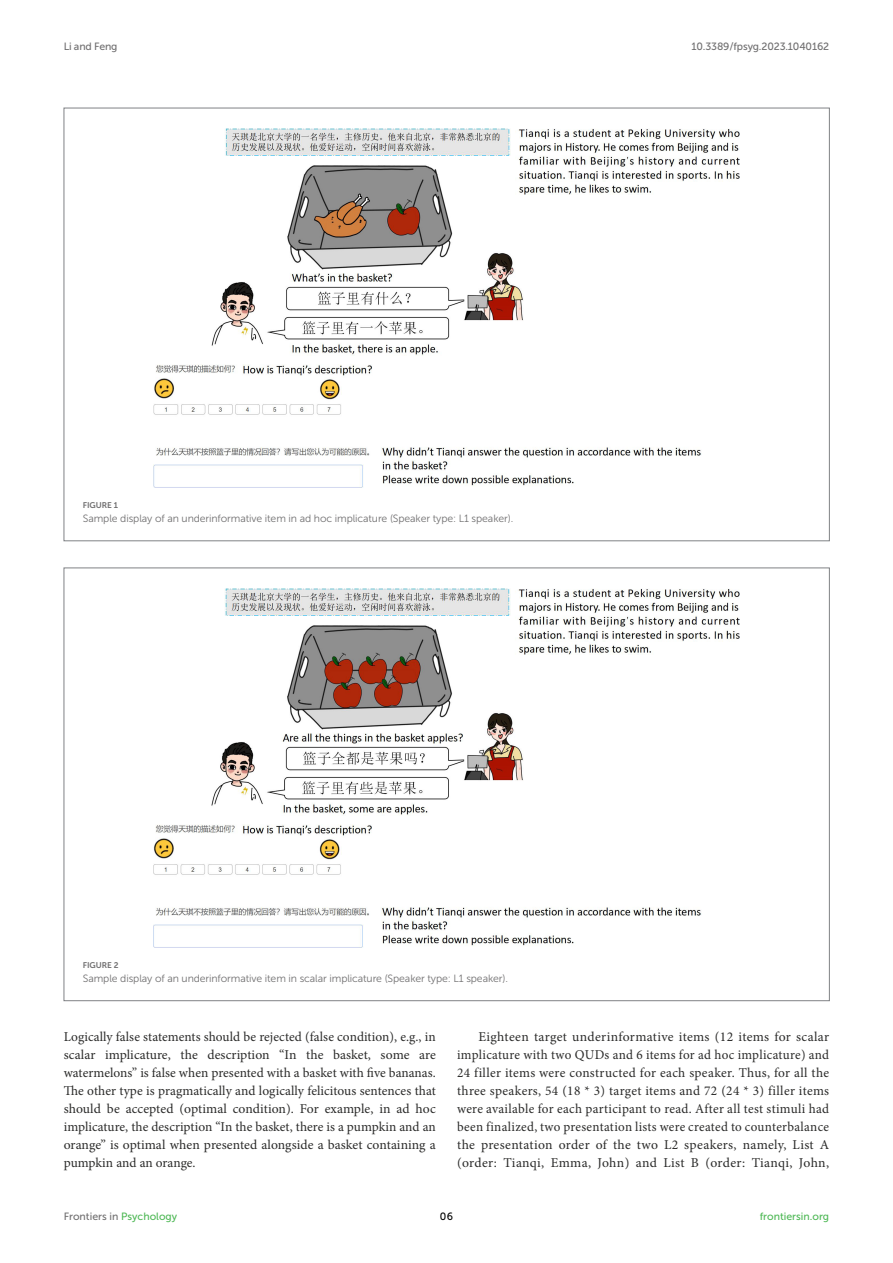
<style>
.page{position:relative;width:893px;height:1263px;background:#fff}
.page>*{position:absolute;margin:0;border:0;box-sizing:border-box;transform-origin:0 0}
.TEXT{font:13.5px/18px "Minion Pro";letter-spacing:.01em;color:#2b2b2a;text-align:justify}
.FIG_LEG{font:10.5px "Museo Sans 300";letter-spacing:-.01em;color:#706f70}
.t1{font:10.5px "Museo Sans 500";letter-spacing:-.015em;color:#706f70}
.t2{font:10.5px "Museo Sans 500";color:#4eb855}
.t3{font:10.5px "Museo Sans 500";color:#000}
.FIG_HD{font:8.25px "Museo Sans 700";letter-spacing:-.01em;color:#706f70}
.s1{color:#4eb855}
</style>
<div class="page">
<img style="left:153px;top:128px;width:587px;height:360px">
<img style="left:153px;top:588px;width:587px;height:360px">
<p class="t1" style="left:64px;top:41px;width:55px">Li and Feng</p>
<p class="t1" style="left:692px;top:41px;width:139px">10.3389/fpsyg.2023.1040162</p>
<p class="FIG_HD" style="left:83px;top:501px;width:37px">FIGURE 1</p>
<p class="FIG_LEG" style="left:83px;top:513px;width:432px">Sample display of an underinformative item in ad hoc implicature (Speaker type: L1 speaker).</p>
<p class="FIG_HD" style="left:83px;top:961px;width:37px">FIGURE 2</p>
<p class="FIG_LEG" style="left:83px;top:972px;width:427px">Sample display of an underinformative item in scalar implicature (Speaker type: L1 speaker).</p>
<p class="TEXT" style="left:64px;top:1028px;width:374px">Logically false statements should be rejected (false condition), e.g., in scalar implicature, the description “In the basket, some are watermelons” is false when presented with a basket with five bananas.<br>The other type is pragmatically and logically felicitous sentences that should be accepted (optimal condition). For example, in ad hoc implicature, the description “In the basket, there is a pumpkin and an orange” is optimal when presented alongside a basket containing a pumpkin and an orange.</p>
<p class="TEXT" style="left:457px;top:1028px;width:374px;text-indent:21px">Eighteen target underinformative items (12 items for scalar implicature with two QUDs and 6 items for ad hoc implicature) and 24 filler items were constructed for each speaker. Thus, for all the three speakers, 54 (18 * 3) target items and 72 (24 * 3) filler items were available for each participant to read. After all test stimuli had been finalized, two presentation lists were created to counterbalance the presentation order of the two L2 speakers, namely, List A (order: Tianqi, Emma, John) and List B (order: Tianqi, John,</p>
<p class="t1" style="left:64px;top:1211px;width:115px">Frontiers in <span class="s1">Psychology</span></p>
<p class="t3" style="left:440px;top:1211px;width:15px">06</p>
<p class="t2" style="left:760px;top:1211px;width:71px">frontiersin.org</p>
</div>
